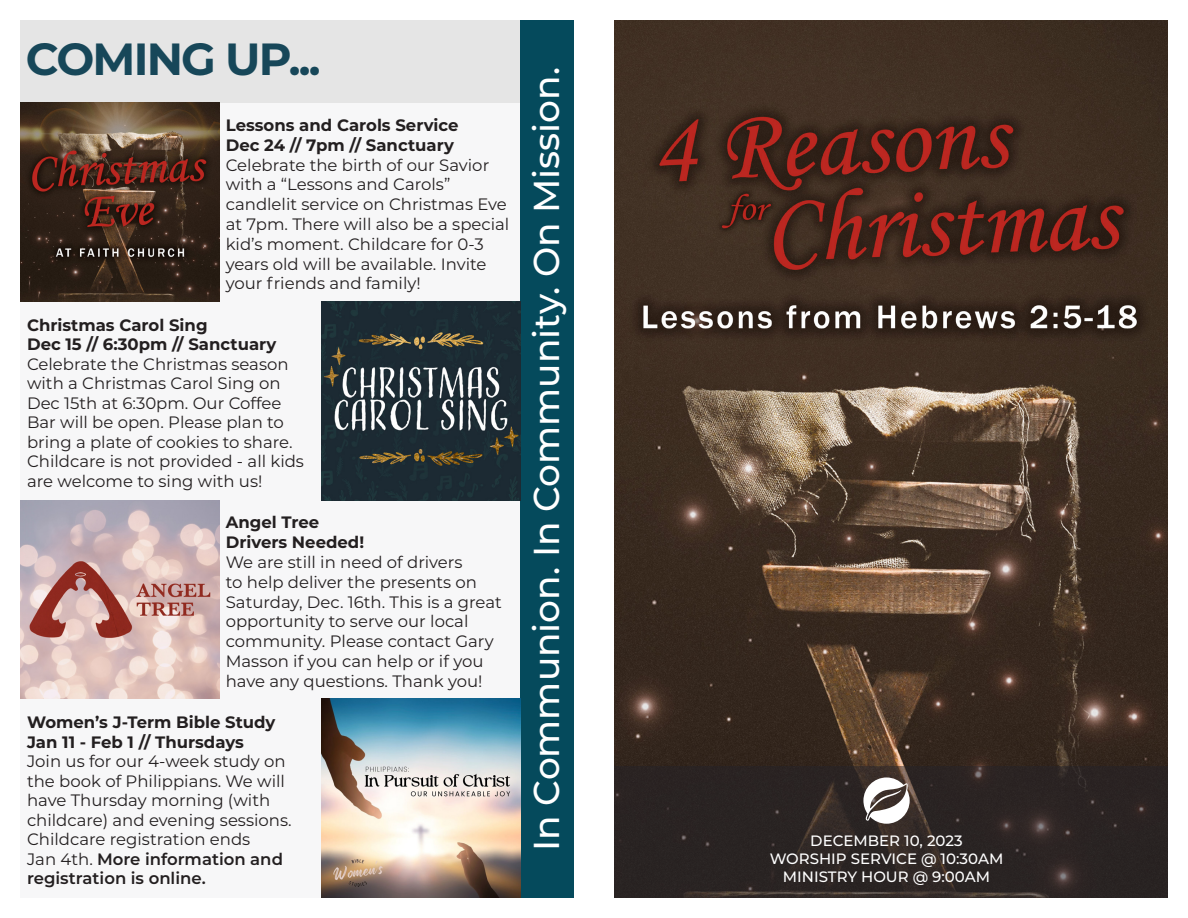
<style>
.page{position:relative;width:1188px;height:918px;background:#fff}
.page>*{position:absolute;margin:0;border:0;box-sizing:border-box;transform-origin:0 0}
.t1{font:700 45px "Montserrat";letter-spacing:-.04em;color:#174759}
.t2{font:500 36px "Montserrat";color:#fff}
.t3{font:16.5px/19.5px "Montserrat";color:#231f20}
.t4{font:700 16.5px "Montserrat";color:#231f20}
.t5{font:500 15px "Montserrat";color:#fff}
.s1{font-weight:600}
</style>
<div class="page">
<div style="left:20px;top:20px;width:500px;height:83px;background:#e5e5e5"></div>
<div style="left:20px;top:103px;width:500px;height:795px;background:#f7f7f8"></div>
<div style="left:520px;top:20px;width:54px;height:878px;background:#054a5c"></div>
<img style="left:321px;top:301px;width:199px;height:199px">
<img style="left:20px;top:500px;width:199px;height:199px">
<img style="left:20px;top:103px;width:199px;height:198px">
<img style="left:321px;top:699px;width:199px;height:199px">
<img style="left:614px;top:20px;width:554px;height:746px">
<svg style="left:614px;top:766px;width:554px;height:132px;background:#2c2524"></svg>
<svg style="left:863px;top:778px;width:47px;height:46px"></svg>
<p class="t1" style="left:26px;top:27px;width:296px">COMING UP...</p>
<p class="t4" style="left:226px;top:113px;width:234px">Lessons and Carols Service</p>
<p class="t4" style="left:226px;top:133px;width:230px">Dec 24 // 7pm // Sanctuary</p>
<p class="t3" style="left:226px;top:154px;width:285px">Celebrate the birth of our Savior with a “Lessons and Carols” candlelit service on Christmas Eve at 7pm. There will also be a special kid’s moment. Childcare for 0-3 years old will be available. Invite your friends and family!</p>
<p class="t4" style="left:27px;top:313px;width:182px">Christmas Carol Sing</p>
<p class="t4" style="left:27px;top:333px;width:251px">Dec 15 // 6:30pm // Sanctuary</p>
<p class="t3" style="left:27px;top:354px;width:278px">Celebrate the Christmas season with a Christmas Carol Sing on<br>Dec 15th at 6:30pm. Our Coffee<br>Bar will be open. Please plan to bring a plate of cookies to share.<br>Childcare is not provided - all kids are welcome to sing with us!</p>
<p class="t4" style="left:226px;top:511px;width:95px">Angel Tree</p>
<p class="t4" style="left:226px;top:530px;width:140px">Drivers Needed!</p>
<p class="t3" style="left:226px;top:552px;width:278px">We are still in need of drivers<br>to help deliver the presents on<br>Saturday, Dec. 16th. This is a great opportunity to serve our local community. Please contact Gary<br>Masson if you can help or if you have any questions. Thank you!</p>
<p class="t4" style="left:27px;top:710px;width:250px">Women’s J-Term Bible Study</p>
<p class="t4" style="left:27px;top:730px;width:218px">Jan 11 - Feb 1 // Thursdays</p>
<p class="t3" style="left:27px;top:751px;width:266px">Join us for our 4-week study on the book of Philippians. We will have Thursday morning (with childcare) and evening sessions.<br>Childcare registration ends<br>Jan 4th. <span class="s1">More information and registration is online.</span></p>
<p class="t2" style="left:521px;top:851px;width:786px;rotate:-90deg">In Communion. In Community. On Mission.</p>
<p class="t5" style="left:810px;top:831px;width:154px">DECEMBER 10, 2023</p>
<p class="t5" style="left:770px;top:849px;width:235px">WORSHIP SERVICE @ 10:30AM</p>
<p class="t5" style="left:783px;top:867px;width:209px">MINISTRY HOUR @ 9:00AM</p>
</div>
